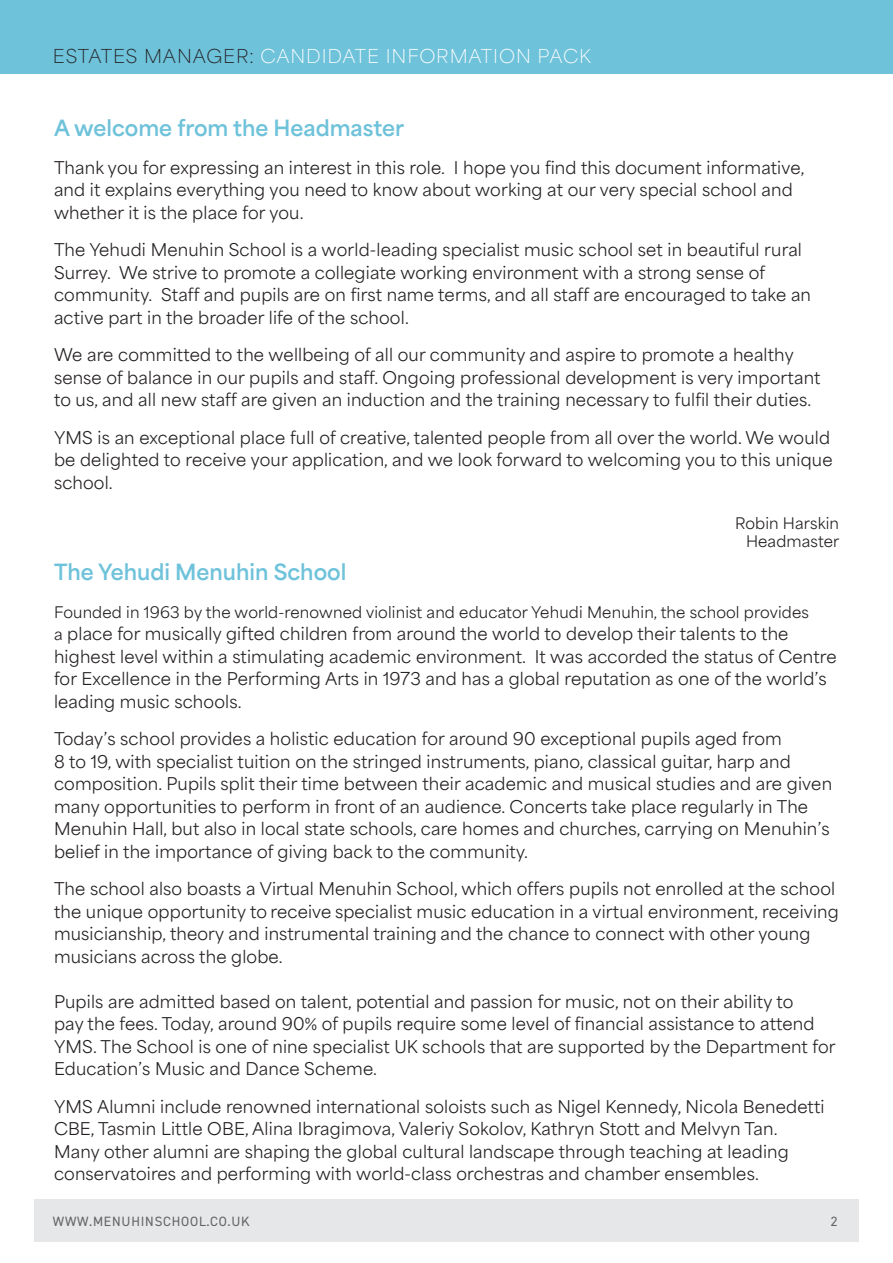
<style>
.page{position:relative;width:893px;height:1263px;background:#fff}
.page>*{position:absolute;margin:0;border:0;box-sizing:border-box;transform-origin:0 0}
.t1{font:700 21px "Area Normal";color:#6ec2da}
.t2{font:100 18px "Area Normal";letter-spacing:.05em;color:#fff}
.t3{font:16.5px/22.5px "Area Normal";letter-spacing:.01em;color:#231f20}
.t4{font:15px "Area Normal";letter-spacing:.01em;color:#231f20}
.t5{font:13.5px "DIN2014";letter-spacing:.06em;color:#636366}
.s1{color:#231f20}
.s2{font-size:15px}
</style>
<div class="page">
<div style="left:34px;top:1199px;width:825px;height:43px;background:#e6e7e9"></div>
<div style="left:0;top:0;width:893px;height:73px;background:#6ec2da"></div>
<p class="t2" style="left:53px;top:40px;width:540px"><span class="s1">ESTATES MANAGER:</span> CANDIDATE INFORMATION PACK</p>
<p class="t1" style="left:54px;top:109px;width:352px">A welcome from the Headmaster</p>
<p class="t3" style="left:54px;top:154px;width:752px">Thank you for expressing an interest in this role. I hope you find this document informative, and it explains everything you need to know about working at our very special school and whether it is the place for you.</p>
<p class="t3" style="left:54px;top:237px;width:759px">The Yehudi Menuhin School is a world-leading specialist music school set in beautiful rural Surrey. We strive to promote a collegiate working environment with a strong sense of community. Staff and pupils are on first name terms, and all staff are encouraged to take an active part in the broader life of the school.</p>
<p class="t3" style="left:54px;top:342px;width:768px">We are committed to the wellbeing of all our community and aspire to promote a healthy sense of balance in our pupils and staff. Ongoing professional development is very important to us, and all new staff are given an induction and the training necessary to fulfil their duties.</p>
<p class="t3" style="left:54px;top:424px;width:780px">YMS is an exceptional place full of creative, talented people from all over the world. We would be delighted to receive your application, and we look forward to welcoming you to this unique school.</p>
<p class="t4" style="left:735px;top:510px;width:105px">Robin Harskin</p>
<p class="t4" style="left:746px;top:528px;width:95px">Headmaster</p>
<p class="t1" style="left:54px;top:553px;width:294px">The Yehudi Menuhin School</p>
<p class="t4" style="left:54px;top:599px;width:756px">Founded in 1963 by the world-renowned violinist and educator Yehudi Menuhin, the school provides</p>
<p class="t3" style="left:54px;top:621px;width:784px"><span class="s2">a</span> place for musically gifted children from around the world to develop their talents to the highest level within a stimulating academic environment. It was accorded the status of Centre for Excellence in the Performing Arts in 1973 and has a global reputation as one of the world’s leading music schools.</p>
<p class="t3" style="left:54px;top:726px;width:780px">Today’s school provides a holistic education for around 90 exceptional pupils aged from<br>8 to 19, with specialist tuition on the stringed instruments, piano, classical guitar, harp and composition. Pupils split their time between their academic and musical studies and are given many opportunities to perform in front of an audience. Concerts take place regularly in The Menuhin Hall, but also in local state schools, care homes and churches, carrying on Menuhin’s belief in the importance of giving back to the community.</p>
<p class="t3" style="left:54px;top:876px;width:786px">The school also boasts a Virtual Menuhin School, which offers pupils not enrolled at the school the unique opportunity to receive specialist music education in a virtual environment, receiving musicianship, theory and instrumental training and the chance to connect with other young musicians across the globe.</p>
<p class="t3" style="left:54px;top:988px;width:783px">Pupils are admitted based on talent, potential and passion for music, not on their ability to<br>pay the fees. Today, around 90% of pupils require some level of financial assistance to attend YMS. The School is one of nine specialist UK schools that are supported by the Department for Education’s Music and Dance Scheme.</p>
<p class="t3" style="left:54px;top:1093px;width:772px">YMS Alumni include renowned international soloists such as Nigel Kennedy, Nicola Benedetti CBE, Tasmin Little OBE, Alina Ibragimova, Valeriy Sokolov, Kathryn Stott and Melvyn Tan.<br>Many other alumni are shaping the global cultural landscape through teaching at leading conservatoires and performing with world-class orchestras and chamber ensembles.</p>
<p class="t5" style="left:53px;top:1212px;width:198px">WWW.MENUHINSCHOOL.CO.UK</p>
<p class="t5" style="left:831px;top:1212px;width:8px">2</p>
</div>
